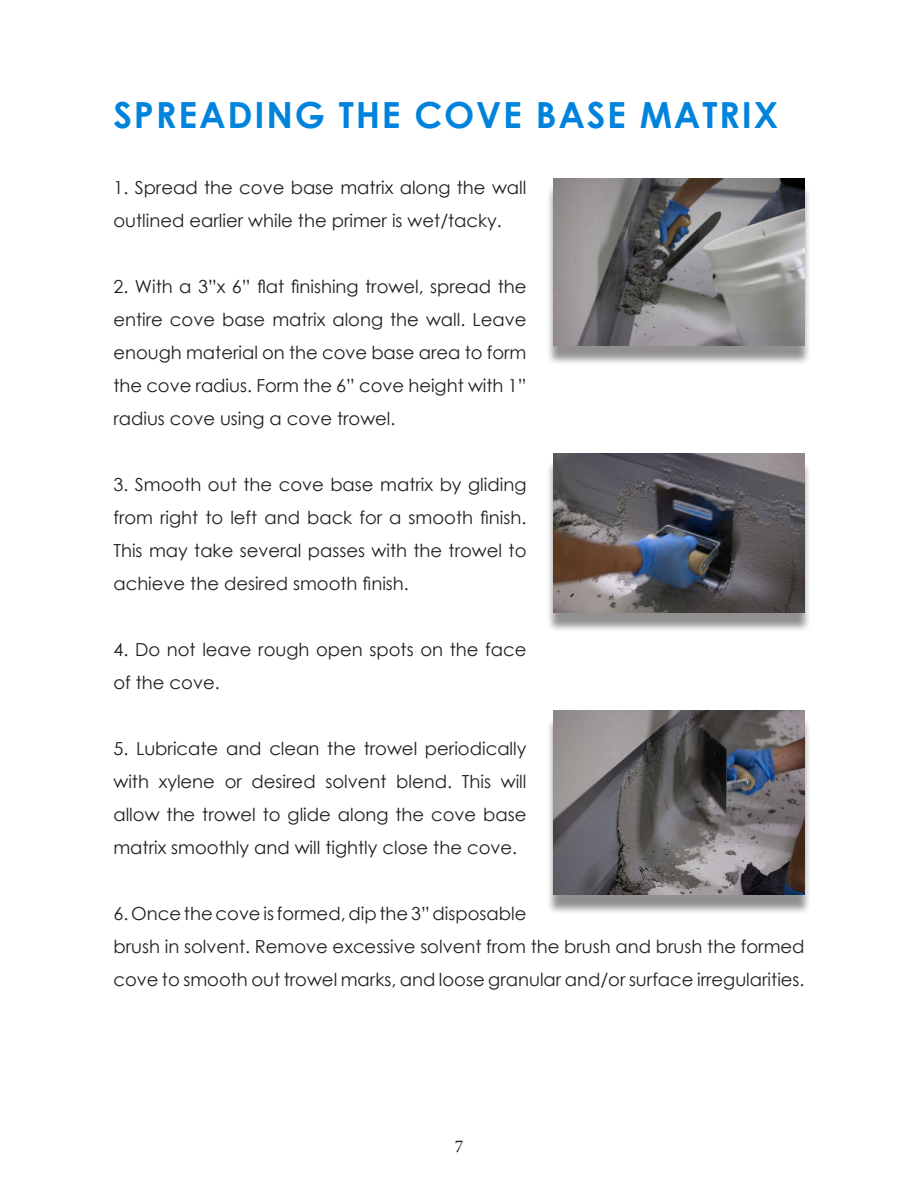
<style>
.page{position:relative;width:918px;height:1188px;background:#fff}
.page>*{position:absolute;margin:0;border:0;box-sizing:border-box;transform-origin:0 0}
.t1{font:700 36px "Century Gothic";letter-spacing:.05em;color:#0083dc}
.t2{font:18px/33px "Century Gothic";color:#231f20}
.t3{font:18px "Minion Pro";color:#231f20}
</style>
<div class="page">
<div style="left:546px;top:459px;width:266px;height:174px;background:#231f20;opacity:.5"></div>
<img style="left:553px;top:454px;width:252px;height:159px">
<div style="left:546px;top:184px;width:266px;height:182px;background:#231f20;opacity:.5"></div>
<img style="left:553px;top:178px;width:252px;height:167px">
<div style="left:546px;top:716px;width:265px;height:199px;background:#231f20;opacity:.5"></div>
<img style="left:553px;top:711px;width:252px;height:184px">
<h1 class="t1" style="left:113px;top:101px;width:666px">SPREADING THE COVE BASE MATRIX</h1>
<p class="t2" style="left:113px;top:171px;width:415px">1. Spread the cove base matrix along the wall outlined earlier while the primer is wet/tacky.</p>
<p class="t2" style="left:113px;top:270px;width:415px;text-align:justify">2. With a 3”x 6” flat finishing trowel, spread the entire cove base matrix along the wall. Leave enough material on the cove base area to form the cove radius. Form the 6” cove height with 1” radius cove using a cove trowel.</p>
<p class="t2" style="left:113px;top:468px;width:415px;text-align:justify">3. Smooth out the cove base matrix by gliding from right to left and back for a smooth finish.<br>This may take several passes with the trowel to achieve the desired smooth finish.</p>
<p class="t2" style="left:113px;top:633px;width:415px">4. Do not leave rough open spots on the face of the cove.</p>
<p class="t2" style="left:113px;top:732px;width:415px;text-align:justify">5. Lubricate and clean the trowel periodically with xylene or desired solvent blend. This will allow the trowel to glide along the cove base matrix smoothly and will tightly close the cove.</p>
<p class="t2" style="left:113px;top:897px;width:693px">6. Once the cove is formed, dip the 3” disposable<br>brush in solvent. Remove excessive solvent from the brush and brush the formed cove to smooth out trowel marks, and loose granular and/or surface irregularities.</p>
<p class="t3" style="left:455px;top:1136px;width:10px">7</p>
</div>
